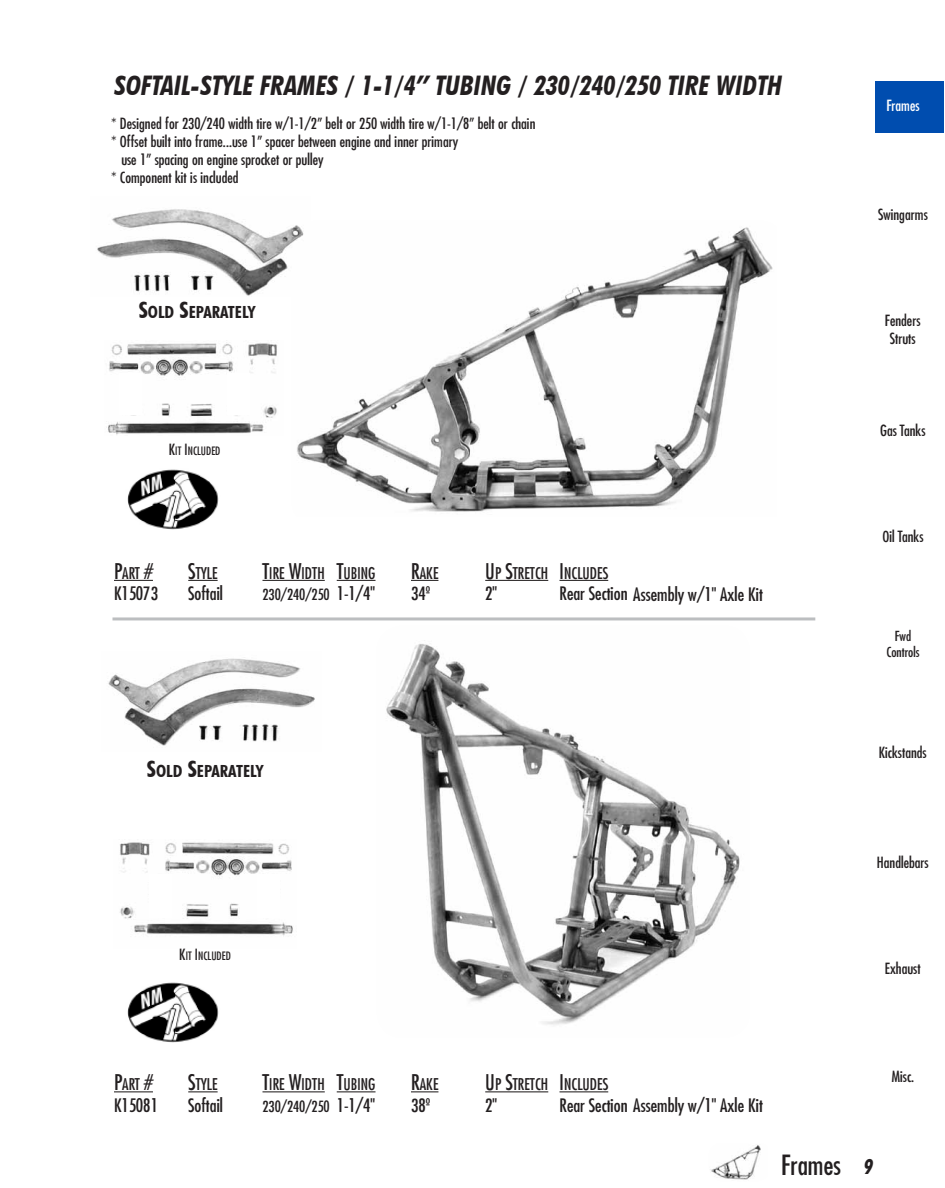
<style>
.page{position:relative;width:945px;height:1188px;background:#fff}
.page>*{position:absolute;margin:0;border:0;box-sizing:border-box;transform-origin:0 0}
.t1{font:italic 700 condensed 27px "Futura BT";color:#231f20}
.t2{font:condensed 27px "Futura";color:#231f20}
.t3{font:italic 700 condensed 21px "Futura BT";color:#231f20}
.t4{font:condensed 18px "Futura";color:#231f20}
.t5{font:700 condensed 16.8px "Futura BT";color:#231f20;scale:1.08 1}
.t6{font:condensed 15.75px "Futura";color:#231f20}
.t7{font:condensed 15px/18px "Futura";color:#231f20;text-align:center}
.t8{font:condensed 15px "Futura";color:#fff}
.t9{font:condensed 13.5px/16.2px "Futura";color:#231f20;text-align:center}
.t10{font:condensed 11.25px "Futura";color:#231f20}
.s1{font-size:22.35px}
.s2{font-size:15px}
.s3{font-size:21px}
</style>
<div class="page">
<img style="left:106px;top:342px;width:171px;height:93px">
<img style="left:120px;top:842px;width:173px;height:94px">
<img style="left:386px;top:644px;width:354px;height:381px">
<hr style="left:114px;top:1091px;width:39px;height:1px;background:#231f20">
<hr style="left:188px;top:1091px;width:30px;height:1px;background:#231f20">
<hr style="left:262px;top:1091px;width:63px;height:1px;background:#231f20">
<hr style="left:337px;top:1091px;width:39px;height:1px;background:#231f20">
<svg style="left:411px;top:1091px;width:27px;height:1px"></svg>
<hr style="left:485px;top:1091px;width:63px;height:1px;background:#231f20">
<hr style="left:560px;top:1091px;width:48px;height:1px;background:#231f20">
<img style="left:297px;top:227px;width:476px;height:285px">
<hr style="left:112px;top:617px;width:703px;height:3px;background:#bcbec0">
<div style="left:876px;top:82px;width:68px;height:51px;background:#004daf"></div>
<hr style="left:114px;top:580px;width:39px;height:1px;background:#231f20">
<hr style="left:188px;top:580px;width:30px;height:1px;background:#231f20">
<hr style="left:262px;top:580px;width:63px;height:1px;background:#231f20">
<hr style="left:337px;top:580px;width:39px;height:1px;background:#231f20">
<svg style="left:411px;top:580px;width:27px;height:1px"></svg>
<hr style="left:485px;top:580px;width:63px;height:1px;background:#231f20">
<hr style="left:560px;top:580px;width:48px;height:1px;background:#231f20">
<img style="left:127px;top:469px;width:92px;height:61px">
<img style="left:127px;top:982px;width:92px;height:61px">
<img style="left:710px;top:1145px;width:51px;height:35px">
<img style="left:108px;top:658px;width:207px;height:88px">
<img style="left:97px;top:209px;width:214px;height:87px">
<div style="left:119px;top:373px;width:23px;height:42px;background:#fff"></div>
<div style="left:227px;top:373px;width:23px;height:42px;background:#fff"></div>
<div style="left:257px;top:874px;width:23px;height:44px;background:#fff"></div>
<div style="left:150px;top:874px;width:22px;height:44px;background:#fff"></div>
<h1 class="t1" style="left:115px;top:69px;width:669px">SOFTAIL-STYLE FRAMES / 1-1/4” TUBING / 230/240/250 TIRE WIDTH</h1>
<p class="t7" style="left:111px;top:114px;width:426px">* Designed for 230/240 width tire w/1-1/2” belt or 250 width tire w/1-1/8” belt or chain</p>
<p class="t7" style="left:111px;top:132px;width:349px">* Offset built into frame...use 1” spacer between engine and inner primary</p>
<p class="t7" style="left:121px;top:150px;width:204px">use 1” spacing on engine sprocket or pulley</p>
<p class="t7" style="left:111px;top:168px;width:129px">* Component kit is included</p>
<p class="t5" style="left:139px;top:302px;width:109px"><span class="s1">S</span>OLD <span class="s1">S</span>EPARATELY</p>
<p class="t10" style="left:169px;top:444px;width:53px"><span class="s2">K</span>IT <span class="s2">I</span> NCLUDED</p>
<p class="t6" style="left:114px;top:563px;width:40px"><span class="s3">P</span>ART <span class="s3">#</span></p>
<p class="t4" style="left:114px;top:582px;width:46px">K15073</p>
<p class="t6" style="left:188px;top:563px;width:31px"><span class="s3">S</span>TYLE</p>
<p class="t4" style="left:188px;top:582px;width:36px">Softail</p>
<p class="t6" style="left:262px;top:563px;width:64px"><span class="s3">T</span>IRE <span class="s3">W</span>IDTH</p>
<p class="t7" style="left:262px;top:585px;width:69px">230/240/250</p>
<p class="t6" style="left:337px;top:563px;width:40px"><span class="s3">T</span>UBING</p>
<p class="t4" style="left:337px;top:582px;width:40px">1-1/4"</p>
<p class="t6" style="left:411px;top:563px;width:29px"><span class="s3">R</span>AKE</p>
<p class="t4" style="left:411px;top:582px;width:20px">34º</p>
<p class="t6" style="left:485px;top:563px;width:65px"><span class="s3">U</span> P <span class="s3">S</span>TRETCH</p>
<p class="t4" style="left:485px;top:582px;width:13px">2"</p>
<p class="t6" style="left:560px;top:563px;width:50px"><span class="s3">I</span> NCLUDES</p>
<p class="t4" style="left:560px;top:582px;width:205px">Rear Section Assembly w/1" Axle Kit</p>
<p class="t5" style="left:147px;top:761px;width:109px"><span class="s1">S</span>OLD <span class="s1">S</span>EPARATELY</p>
<p class="t10" style="left:179px;top:949px;width:53px"><span class="s2">K</span>IT <span class="s2">I</span> NCLUDED</p>
<p class="t8" style="left:886px;top:96px;width:35px">Frames</p>
<p class="t7" style="left:878px;top:205px;width:51px">Swingarms</p>
<p class="t7" style="left:885px;top:311px;width:37px">Fenders<br>Struts</p>
<p class="t7" style="left:880px;top:421px;width:47px">Gas Tanks</p>
<p class="t7" style="left:882px;top:527px;width:43px">Oil Tanks</p>
<p class="t9" style="left:886px;top:628px;width:35px">Fwd<br>Controls</p>
<p class="t7" style="left:879px;top:743px;width:49px">Kickstands</p>
<p class="t7" style="left:877px;top:853px;width:53px">Handlebars</p>
<p class="t7" style="left:885px;top:959px;width:37px">Exhaust</p>
<p class="t6" style="left:114px;top:1074px;width:40px"><span class="s3">P</span>ART <span class="s3">#</span></p>
<p class="t4" style="left:114px;top:1094px;width:46px">K15081</p>
<p class="t6" style="left:188px;top:1074px;width:31px"><span class="s3">S</span>TYLE</p>
<p class="t4" style="left:188px;top:1094px;width:36px">Softail</p>
<p class="t6" style="left:262px;top:1074px;width:64px"><span class="s3">T</span>IRE <span class="s3">W</span>IDTH</p>
<p class="t7" style="left:262px;top:1097px;width:69px">230/240/250</p>
<p class="t6" style="left:337px;top:1074px;width:40px"><span class="s3">T</span>UBING</p>
<p class="t4" style="left:337px;top:1094px;width:40px">1-1/4"</p>
<p class="t6" style="left:411px;top:1074px;width:29px"><span class="s3">R</span>AKE</p>
<p class="t4" style="left:411px;top:1094px;width:20px">38º</p>
<p class="t6" style="left:485px;top:1074px;width:65px"><span class="s3">U</span> P <span class="s3">S</span>TRETCH</p>
<p class="t4" style="left:485px;top:1094px;width:13px">2"</p>
<p class="t6" style="left:560px;top:1074px;width:50px"><span class="s3">I</span> NCLUDES</p>
<p class="t4" style="left:560px;top:1094px;width:205px">Rear Section Assembly w/1" Axle Kit</p>
<h1 class="t2" style="left:781px;top:1148px;width:61px">Frames</h1>
<p class="t7" style="left:892px;top:1067px;width:24px">Misc.</p>
<h2 class="t3" style="left:864px;top:1154px;width:11px">9</h2>
</div>
